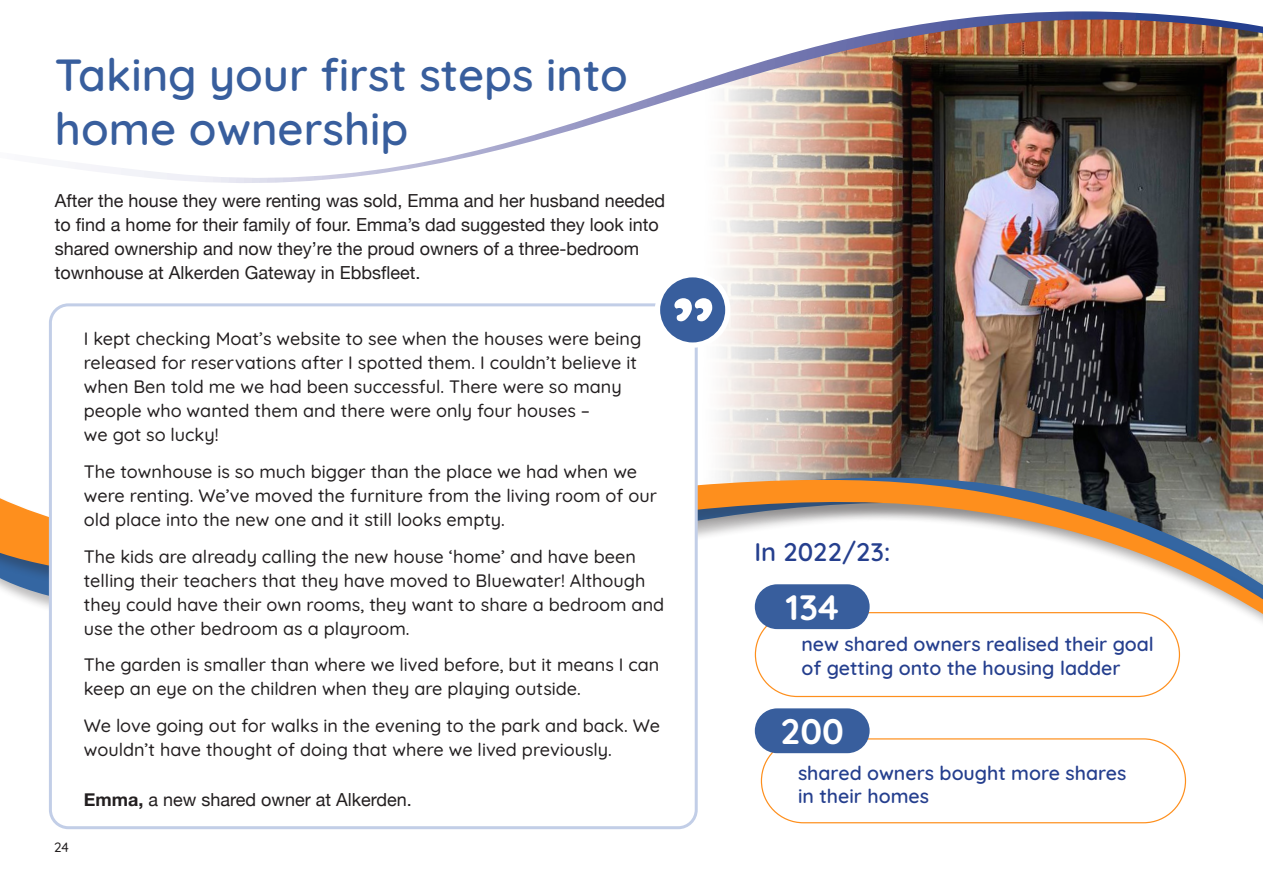
<style>
.page{position:relative;width:1263px;height:893px;background:#fff}
.page>*{position:absolute;margin:0;border:0;box-sizing:border-box;transform-origin:0 0}
.t1{font:600 45px/54px "Quicksand";color:#385e9d}
.t2{font:700 35.4px "Quicksand";color:#fff}
.t3{font:600 25.5px "Quicksand";color:#253f8e}
.t4{font:600 19.5px/23.4px "Quicksand";color:#253f8e}
.t5{font:500 18px/24px "Quicksand";color:#231f20}
.t6{font:18px/24px "Helvetica Neue";color:#231f20}
.t7{font:500 13.5px "Quicksand";color:#231f20}
.s1{font-weight:700}
</style>
<div class="page">
<img style="left:711px;top:199px;width:552px;height:236px">
<svg style="left:0;top:440px;width:1263px;height:390px"></svg>
<div style="left:50px;top:305px;width:646px;height:523px;background:#fff;border-radius:18px"></div>
<div style="left:49px;top:303px;width:649px;height:526px;border:3px solid #c2cee7;border-radius:18px"></div>
<div style="left:655px;top:272px;width:75px;height:76px;border:10px solid #fff;border-radius:50%"></div>
<div style="left:660px;top:277px;width:65px;height:65px;background:#385e9d;border-radius:50%"></div>
<svg style="left:674px;top:298px;width:38px;height:23px"></svg>
<div style="left:755px;top:613px;width:424px;height:83px;background:#fff;border-radius:42px"></div>
<div style="left:755px;top:612px;width:425px;height:85px;border:1px solid #fe8f1d;border-radius:42px"></div>
<div style="left:761px;top:739px;width:424px;height:84px;background:#fff;border-radius:42px"></div>
<div style="left:761px;top:738px;width:425px;height:85px;border:1px solid #fe8f1d;border-radius:42px"></div>
<div style="left:755px;top:584px;width:115px;height:45px;background:#385e9d;border-radius:22px"></div>
<div style="left:755px;top:708px;width:115px;height:45px;background:#385e9d;border-radius:22px"></div>
<img style="left:90px;top:11px;width:1173px;height:188px">
<p class="t1" style="left:55px;top:44px;width:574px">Taking your first steps into home ownership</p>
<p class="t6" style="left:55px;top:190px;width:612px">After the house they were renting was sold, Emma and her husband needed to find a home for their family of four. Emma’s dad suggested they look into shared ownership and now they’re the proud owners of a three-bedroom townhouse at Alkerden Gateway in Ebbsfleet.</p>
<p class="t7" style="left:54px;top:837px;width:16px">24</p>
<p class="t5" style="left:84px;top:325px;width:559px">I kept checking Moat’s website to see when the houses were being released for reservations after I spotted them. I couldn’t believe it when Ben told me we had been successful. There were so many people who wanted them and there were only four houses –<br>we got so lucky!</p>
<p class="t5" style="left:84px;top:458px;width:575px">The townhouse is so much bigger than the place we had when we were renting. We’ve moved the furniture from the living room of our old place into the new one and it still looks empty.</p>
<p class="t5" style="left:84px;top:542px;width:582px">The kids are already calling the new house ‘home’ and have been telling their teachers that they have moved to Bluewater! Although they could have their own rooms, they want to share a bedroom and use the other bedroom as a playroom.</p>
<p class="t5" style="left:84px;top:651px;width:577px">The garden is smaller than where we lived before, but it means I can keep an eye on the children when they are playing outside.</p>
<p class="t5" style="left:84px;top:712px;width:578px">We love going out for walks in the evening to the park and back. We wouldn’t have thought of doing that where we lived previously.</p>
<p class="t6" style="left:84px;top:788px;width:329px"><span class="s1">Emma,</span> a new shared owner at Alkerden.</p>
<p class="t3" style="left:754px;top:532px;width:137px">In 2022/23:</p>
<p class="t2" style="left:785px;top:580px;width:55px">134</p>
<p class="t4" style="left:801px;top:631px;width:354px">new shared owners realised their goal of getting onto the housing ladder</p>
<p class="t2" style="left:780px;top:704px;width:65px">200</p>
<p class="t4" style="left:798px;top:759px;width:330px">shared owners bought more shares in their homes</p>
</div>
